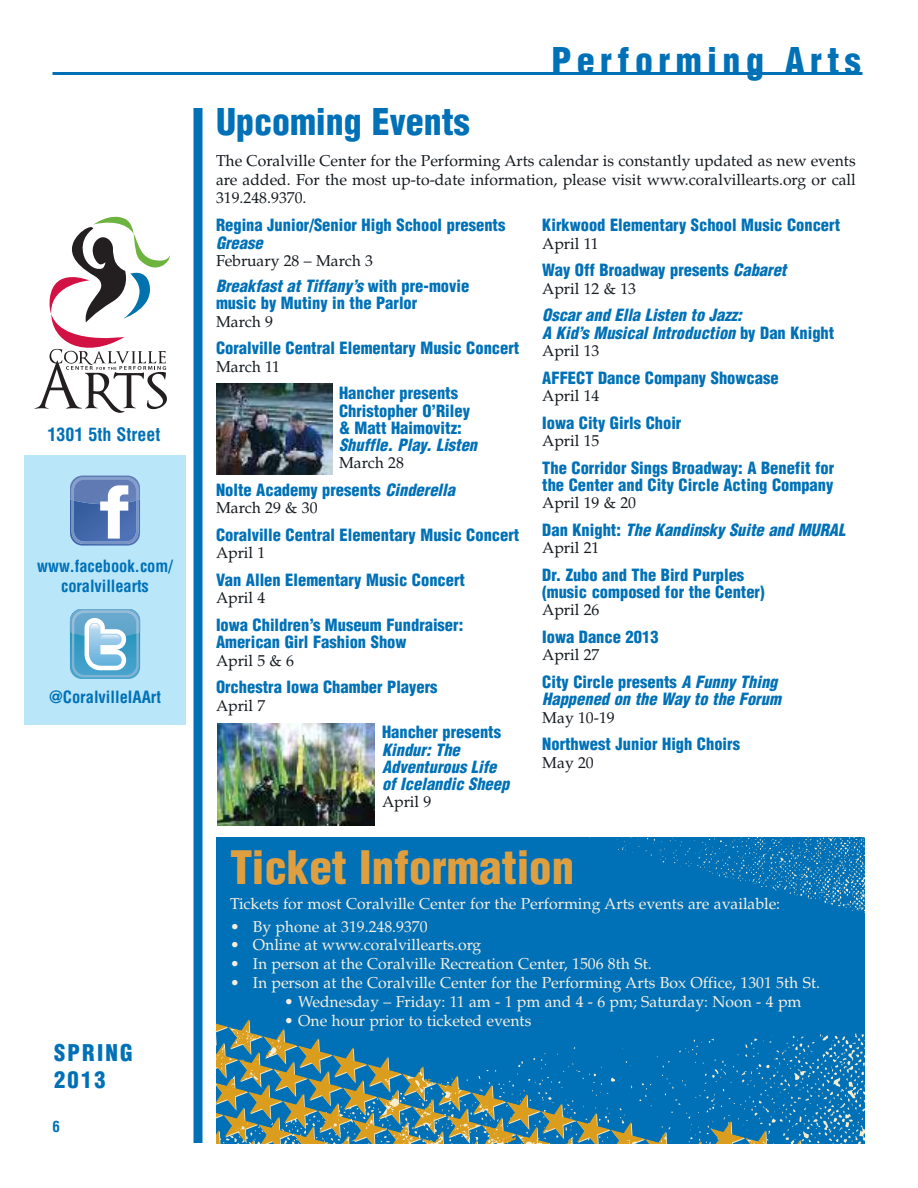
<style>
.page{position:relative;width:918px;height:1188px;background:#fff}
.page>*{position:absolute;margin:0;border:0;box-sizing:border-box;transform-origin:0 0}
.t1{font:900 condensed 45px "Helvetica";color:#e09f3f}
.t2{font:900 condensed 36px "Helvetica";color:#0071b7}
.t3{font:900 condensed 36px "Helvetica";letter-spacing:.15em;color:#0071b7}
.t4{font:900 condensed 22.5px/27px "Helvetica";letter-spacing:.1em;color:#0071b7}
.t5{font:700 condensed 18px "Helvetica";color:#0071b7}
.t6{font:900 condensed 16.5px/17.2px "Helvetica";color:#0071b7}
.t7{font:italic 900 condensed 16.5px/17.2px "Helvetica";color:#0071b7}
.t8{font:700 condensed 16.5px/19.5px "Helvetica";letter-spacing:-.005em;color:#0071b7;text-align:center}
.t9{font:15.75px/18.8px "Palatino";color:#161b20;text-align:justify}
.t10{font:15.75px "Palatino";color:#f6efe1}
.t11{font:700 condensed 15px "Helvetica";color:#0071b7}
.s1{font-style:italic}
.s2{font-style:normal}
</style>
<div class="page">
<div style="left:216px;top:837px;width:648px;height:306px;background:#0071b7"></div>
<div style="left:194px;top:108px;width:8px;height:1035px;background:#0071b7"></div>
<hr style="left:52px;top:72px;width:811px;height:3px;background:#0071b7">
<svg style="left:35px;top:217px;width:135px;height:196px"></svg>
<div style="left:24px;top:456px;width:162px;height:269px;background:#bae6f9"></div>
<svg style="left:70px;top:476px;width:70px;height:70px;background:#7792c2"></svg>
<svg style="left:70px;top:609px;width:70px;height:70px"></svg>
<svg style="left:70px;top:609px;width:70px;height:68px;background:#83bdda"></svg>
<img style="left:216px;top:383px;width:117px;height:91px">
<img style="left:217px;top:724px;width:157px;height:102px">
<svg style="left:589px;top:837px;width:275px;height:74px"></svg>
<svg style="left:815px;top:1033px;width:49px;height:110px"></svg>
<svg style="left:216px;top:1019px;width:599px;height:125px"></svg>
<p class="t5" style="left:48px;top:428px;width:114px">1301 5th Street</p>
<p class="t8" style="left:37px;top:558px;width:137px">www.facebook.com/ coralvillearts</p>
<p class="t8" style="left:49px;top:689px;width:113px">@CoralvilleIAArt</p>
<h3 class="t4" style="left:54px;top:1041px;width:80px">SPRING<br>2013</h3>
<p class="t11" style="left:53px;top:1121px;width:9px">6</p>
<h2 class="t3" style="left:551px;top:47px;width:311px">Performing Arts</h2>
<h2 class="t2" style="left:216px;top:108px;width:255px">Upcoming Events</h2>
<p class="t9" style="left:216px;top:153px;width:641px">The Coralville Center for the Performing Arts calendar is constantly updated as new events are added. For the most up-to-date information, please visit www.coralvillearts.org or call 319.248.9370.</p>
<p class="t6" style="left:216px;top:218px;width:291px">Regina Junior/Senior High School presents</p>
<p class="t7" style="left:216px;top:235px;width:48px">Grease</p>
<p class="t9" style="left:216px;top:253px;width:159px">February 28 – March 3</p>
<p class="t6" style="left:216px;top:279px;width:255px"><span class="s1">Breakfast at Tiffany’s</span> with pre-movie music by Mutiny in the Parlor</p>
<p class="t9" style="left:216px;top:314px;width:59px">March 9</p>
<p class="t6" style="left:216px;top:341px;width:305px">Coralville Central Elementary Music Concert</p>
<p class="t9" style="left:216px;top:359px;width:66px">March 11</p>
<p class="t6" style="left:339px;top:386px;width:133px">Hancher presents<br>Christopher O’Riley &amp; Matt Haimovitz:</p>
<p class="t7" style="left:339px;top:438px;width:140px">Shuffle. Play. Listen</p>
<p class="t9" style="left:339px;top:455px;width:66px">March 28</p>
<p class="t6" style="left:216px;top:483px;width:241px">Nolte Academy presents <span class="s1">Cinderella</span></p>
<p class="t9" style="left:216px;top:500px;width:103px">March 29 &amp; 30</p>
<p class="t6" style="left:216px;top:528px;width:305px">Coralville Central Elementary Music Concert</p>
<p class="t9" style="left:216px;top:545px;width:51px">April 1</p>
<p class="t6" style="left:216px;top:573px;width:251px">Van Allen Elementary Music Concert</p>
<p class="t9" style="left:216px;top:590px;width:51px">April 4</p>
<p class="t6" style="left:216px;top:618px;width:249px">Iowa Children’s Museum Fundraiser:<br>American Girl Fashion Show</p>
<p class="t9" style="left:216px;top:653px;width:80px">April 5 &amp; 6</p>
<p class="t6" style="left:216px;top:680px;width:223px">Orchestra Iowa Chamber Players</p>
<p class="t9" style="left:216px;top:698px;width:51px">April 7</p>
<p class="t6" style="left:382px;top:725px;width:121px">Hancher presents</p>
<p class="t7" style="left:382px;top:742px;width:129px">Kindur: The<br>Adventurous Life of Icelandic Sheep</p>
<p class="t9" style="left:382px;top:794px;width:51px">April 9</p>
<p class="t6" style="left:542px;top:218px;width:299px">Kirkwood Elementary School Music Concert</p>
<p class="t9" style="left:542px;top:236px;width:58px">April 11</p>
<p class="t6" style="left:542px;top:263px;width:246px">Way Off Broadway presents <span class="s1">Cabaret</span></p>
<p class="t9" style="left:542px;top:281px;width:95px">April 12 &amp; 13</p>
<p class="t7" style="left:542px;top:308px;width:294px">Oscar and Ella Listen to Jazz:<br>A Kid’s Musical Introduction <span class="s2">by Dan Knight</span></p>
<p class="t9" style="left:542px;top:343px;width:59px">April 13</p>
<p class="t6" style="left:542px;top:370px;width:238px">AFFECT Dance Company Showcase</p>
<p class="t9" style="left:542px;top:388px;width:59px">April 14</p>
<p class="t6" style="left:542px;top:415px;width:141px">Iowa City Girls Choir</p>
<p class="t9" style="left:542px;top:433px;width:59px">April 15</p>
<p class="t6" style="left:542px;top:460px;width:294px">The Corridor Sings Broadway: A Benefit for the Center and City Circle Acting Company</p>
<p class="t9" style="left:542px;top:495px;width:95px">April 19 &amp; 20</p>
<p class="t7" style="left:542px;top:523px;width:305px"><span class="s2">Dan Knight:</span> The Kandinsky Suite and MURAL</p>
<p class="t9" style="left:542px;top:540px;width:59px">April 21</p>
<p class="t6" style="left:542px;top:568px;width:224px">Dr. Zubo and The Bird Purples (music composed for the Center)</p>
<p class="t9" style="left:542px;top:602px;width:59px">April 26</p>
<p class="t6" style="left:542px;top:630px;width:118px">Iowa Dance 2013</p>
<p class="t9" style="left:542px;top:647px;width:59px">April 27</p>
<p class="t7" style="left:542px;top:675px;width:240px"><span class="s2">City Circle presents</span> A Funny Thing<br>Happened on the Way to the Forum</p>
<p class="t9" style="left:542px;top:710px;width:74px">May 10-19</p>
<p class="t6" style="left:542px;top:737px;width:199px">Northwest Junior High Choirs</p>
<p class="t9" style="left:542px;top:755px;width:53px">May 20</p>
<h1 class="t1" style="left:230px;top:851px;width:345px">Ticket Information</h1>
<p class="t10" style="left:230px;top:897px;width:551px">Tickets for most Coralville Center for the Performing Arts events are available:</p>
<p class="t10" style="left:230px;top:920px;width:199px">• By phone at 319.248.9370</p>
<p class="t10" style="left:230px;top:939px;width:253px">• Online at www.coralvillearts.org</p>
<p class="t10" style="left:230px;top:957px;width:423px">• In person at the Coralville Recreation Center, 1506 8th St.</p>
<p class="t10" style="left:230px;top:976px;width:591px">• In person at the Coralville Center for the Performing Arts Box Office, 1301 5th St.</p>
<p class="t10" style="left:284px;top:996px;width:519px">• Wednesday – Friday: 11 am - 1 pm and 4 - 6 pm; Saturday: Noon - 4 pm</p>
<p class="t10" style="left:284px;top:1014px;width:249px">• One hour prior to ticketed events</p>
</div>
